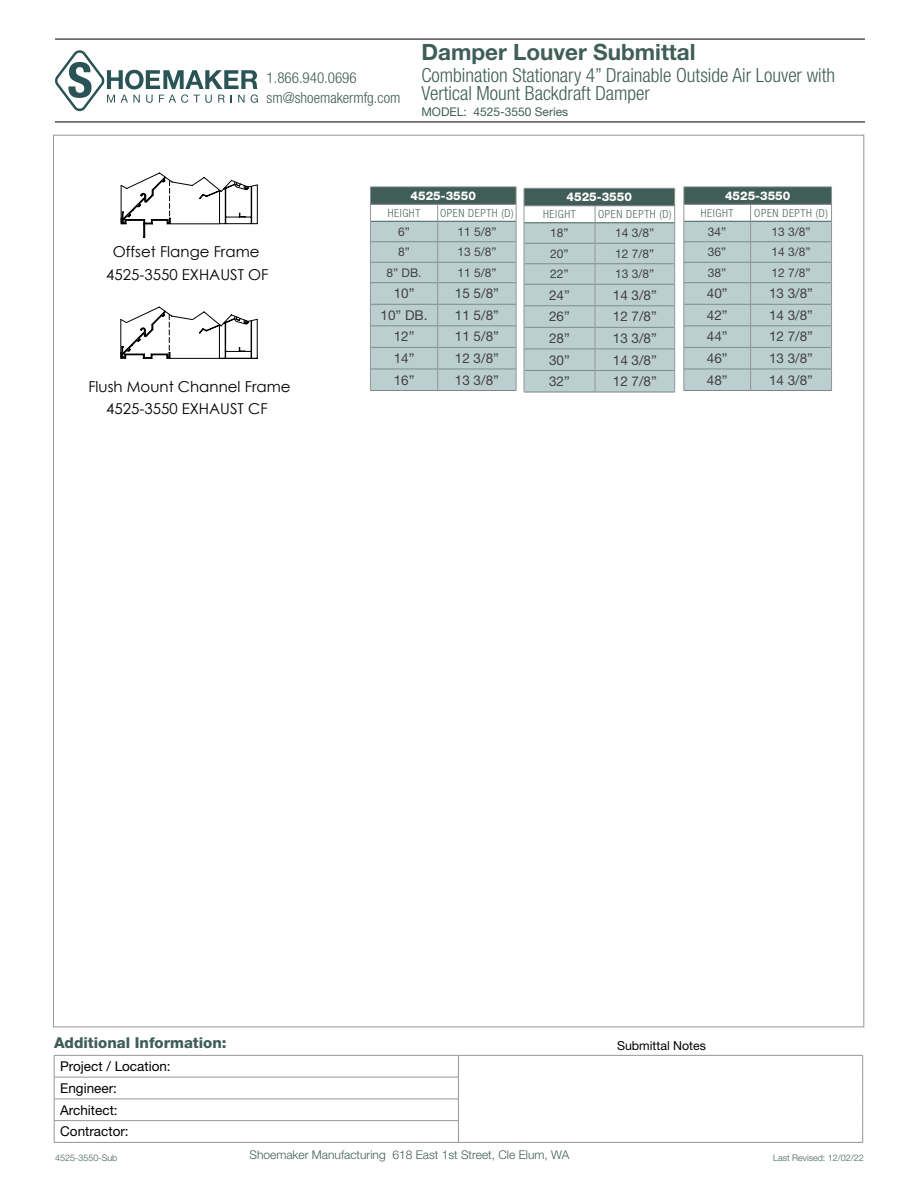
<style>
.page{position:relative;width:918px;height:1188px;background:#fff}
.page>*{position:absolute;margin:0;border:0;box-sizing:border-box;transform-origin:0 0}
.t1{font:700 22.5px "Helvetica Neue LT Std";color:#405e57}
.t2{font:300 condensed 19.5px/18px "Helvetica Neue LT Std";color:#405e57}
.t3{font:15px "Century Gothic";color:#000}
.t4{font:300 condensed 15px/19.5px "Helvetica Neue LT Std";color:#405e57}
.t5{font:800 15px "Helvetica Neue LT Std";color:#405e57}
.t6{font:13.5px "Helvetica Neue LT Std";color:#414042}
.t7{font:13.5px/21.8px "Helvetica Neue LT Std";color:#000}
.t8{font:12.3px "Helvetica Neue LT Std";color:#000}
.t9{font:12px "Helvetica Neue LT Std";color:#414042}
.t10{font:300 12px "Helvetica Neue LT Std";color:#405e57}
.t11{font:800 12px "Helvetica Neue LT Std";color:#fff}
.t12{font:12px "Helvetica Neue LT Std";color:#405e57}
.t13{font:300 condensed 11.25px "Helvetica Neue LT Std";letter-spacing:.05em;color:#506862}
.t14{font:300 9px "Helvetica Neue LT Std";color:#405e57}
</style>
<div class="page">
<hr style="left:458px;top:1055px;width:405px;height:1px;background:#939598">
<svg style="left:862px;top:1056px;width:1px;height:86px"></svg>
<hr style="left:458px;top:1142px;width:405px;height:1px;background:#939598">
<hr style="left:54px;top:1055px;width:404px;height:1px;background:#939598">
<hr style="left:54px;top:1077px;width:405px;height:1px;background:#939598">
<hr style="left:54px;top:1099px;width:405px;height:1px;background:#939598">
<hr style="left:54px;top:1120px;width:405px;height:1px;background:#939598">
<svg style="left:54px;top:1056px;width:1px;height:86px"></svg>
<svg style="left:458px;top:1056px;width:1px;height:86px"></svg>
<hr style="left:54px;top:1142px;width:404px;height:1px;background:#939598">
<svg style="left:55px;top:50px;width:203px;height:61px"></svg>
<hr style="left:55px;top:39px;width:810px;height:1px;background:#000">
<hr style="left:55px;top:122px;width:810px;height:1px;background:#000">
<svg style="left:370px;top:187px;width:147px;height:204px;background:#b2c3c3"></svg>
<hr style="left:524px;top:392px;width:71px;height:1px;background:#808285">
<hr style="left:595px;top:392px;width:80px;height:1px;background:#808285">
<hr style="left:524px;top:188px;width:71px;height:1px;background:#939598">
<hr style="left:595px;top:188px;width:80px;height:1px;background:#939598">
<svg style="left:524px;top:189px;width:151px;height:203px;background:#b3c5c5"></svg>
<svg style="left:684px;top:187px;width:148px;height:204px;background:#b3c5c5"></svg>
<svg style="left:120px;top:172px;width:138px;height:187px"></svg>
<p class="t4" style="left:267px;top:68px;width:135px">1.866.940.0696 sm@shoemakermfg.com</p>
<h1 class="t1" style="left:421px;top:38px;width:276px">Damper Louver Submittal</h1>
<h2 class="t2" style="left:421px;top:66px;width:415px">Combination Stationary 4” Drainable Outside Air Louver with<br>Vertical Mount Backdraft Damper</h2>
<p class="t12" style="left:421px;top:105px;width:148px">MODEL: 4525-3550 Series</p>
<p class="t3" style="left:113px;top:241px;width:148px">Offset Flange Frame</p>
<p class="t3" style="left:106px;top:264px;width:164px">4525-3550 EXHAUST OF</p>
<p class="t3" style="left:88px;top:376px;width:204px">Flush Mount Channel Frame</p>
<p class="t3" style="left:106px;top:398px;width:163px">4525-3550 EXHAUST CF</p>
<p class="t11" style="left:411px;top:188px;width:67px">4525-3550</p>
<p class="t13" style="left:388px;top:206px;width:34px">HEIGHT</p>
<p class="t13" style="left:440px;top:206px;width:75px">OPEN DEPTH (D)</p>
<p class="t9" style="left:398px;top:224px;width:13px">6”</p>
<p class="t9" style="left:457px;top:224px;width:41px">11 5/8”</p>
<p class="t9" style="left:398px;top:245px;width:13px">8”</p>
<p class="t9" style="left:457px;top:245px;width:41px">13 5/8”</p>
<p class="t9" style="left:387px;top:265px;width:37px">8” DB.</p>
<p class="t9" style="left:457px;top:265px;width:41px">11 5/8”</p>
<p class="t6" style="left:394px;top:285px;width:22px">10”</p>
<p class="t6" style="left:455px;top:285px;width:46px">15 5/8”</p>
<p class="t6" style="left:381px;top:307px;width:49px">10” DB.</p>
<p class="t6" style="left:455px;top:307px;width:46px">11 5/8”</p>
<p class="t6" style="left:394px;top:329px;width:22px">12”</p>
<p class="t6" style="left:455px;top:329px;width:46px">11 5/8”</p>
<p class="t6" style="left:394px;top:350px;width:22px">14”</p>
<p class="t6" style="left:455px;top:350px;width:46px">12 3/8”</p>
<p class="t6" style="left:394px;top:372px;width:22px">16”</p>
<p class="t6" style="left:455px;top:372px;width:46px">13 3/8”</p>
<p class="t11" style="left:567px;top:190px;width:67px">4525-3550</p>
<p class="t13" style="left:543px;top:208px;width:34px">HEIGHT</p>
<p class="t13" style="left:598px;top:208px;width:75px">OPEN DEPTH (D)</p>
<p class="t9" style="left:550px;top:226px;width:20px">18”</p>
<p class="t9" style="left:615px;top:226px;width:41px">14 3/8”</p>
<p class="t9" style="left:550px;top:246px;width:20px">20”</p>
<p class="t9" style="left:615px;top:246px;width:41px">12 7/8”</p>
<p class="t9" style="left:550px;top:267px;width:20px">22”</p>
<p class="t9" style="left:615px;top:267px;width:41px">13 3/8”</p>
<p class="t6" style="left:549px;top:287px;width:22px">24”</p>
<p class="t6" style="left:613px;top:287px;width:46px">14 3/8”</p>
<p class="t6" style="left:549px;top:309px;width:22px">26”</p>
<p class="t6" style="left:613px;top:309px;width:46px">12 7/8”</p>
<p class="t6" style="left:549px;top:330px;width:22px">28”</p>
<p class="t6" style="left:613px;top:330px;width:46px">13 3/8”</p>
<p class="t6" style="left:549px;top:352px;width:22px">30”</p>
<p class="t6" style="left:613px;top:352px;width:46px">14 3/8”</p>
<p class="t6" style="left:549px;top:373px;width:22px">32”</p>
<p class="t6" style="left:613px;top:373px;width:46px">12 7/8”</p>
<p class="t11" style="left:725px;top:188px;width:67px">4525-3550</p>
<p class="t13" style="left:701px;top:206px;width:34px">HEIGHT</p>
<p class="t13" style="left:754px;top:206px;width:75px">OPEN DEPTH (D)</p>
<p class="t9" style="left:708px;top:224px;width:20px">34”</p>
<p class="t9" style="left:772px;top:224px;width:41px">13 3/8”</p>
<p class="t9" style="left:708px;top:245px;width:20px">36”</p>
<p class="t9" style="left:772px;top:245px;width:41px">14 3/8”</p>
<p class="t9" style="left:708px;top:265px;width:20px">38”</p>
<p class="t9" style="left:772px;top:265px;width:41px">12 7/8”</p>
<p class="t6" style="left:707px;top:285px;width:22px">40”</p>
<p class="t6" style="left:769px;top:285px;width:46px">13 3/8”</p>
<p class="t6" style="left:707px;top:307px;width:22px">42”</p>
<p class="t6" style="left:769px;top:307px;width:46px">14 3/8”</p>
<p class="t6" style="left:707px;top:329px;width:22px">44”</p>
<p class="t6" style="left:769px;top:329px;width:46px">12 7/8”</p>
<p class="t6" style="left:707px;top:350px;width:22px">46”</p>
<p class="t6" style="left:769px;top:350px;width:46px">13 3/8”</p>
<p class="t6" style="left:707px;top:372px;width:22px">48”</p>
<p class="t6" style="left:769px;top:372px;width:46px">14 3/8”</p>
<p class="t5" style="left:54px;top:1033px;width:174px">Additional Information:</p>
<p class="t7" style="left:60px;top:1055px;width:112px">Project / Location:<br>Engineer:<br>Architect:<br>Contractor:</p>
<p class="t8" style="left:617px;top:1038px;width:90px">Submittal Notes</p>
<p class="t14" style="left:55px;top:1152px;width:64px">4525-3550-Sub</p>
<p class="t10" style="left:249px;top:1147px;width:321px">Shoemaker Manufacturing 618 East 1st Street, Cle Elum, WA</p>
<p class="t14" style="left:773px;top:1152px;width:92px">Last Revised: 12/02/22</p>
</div>
